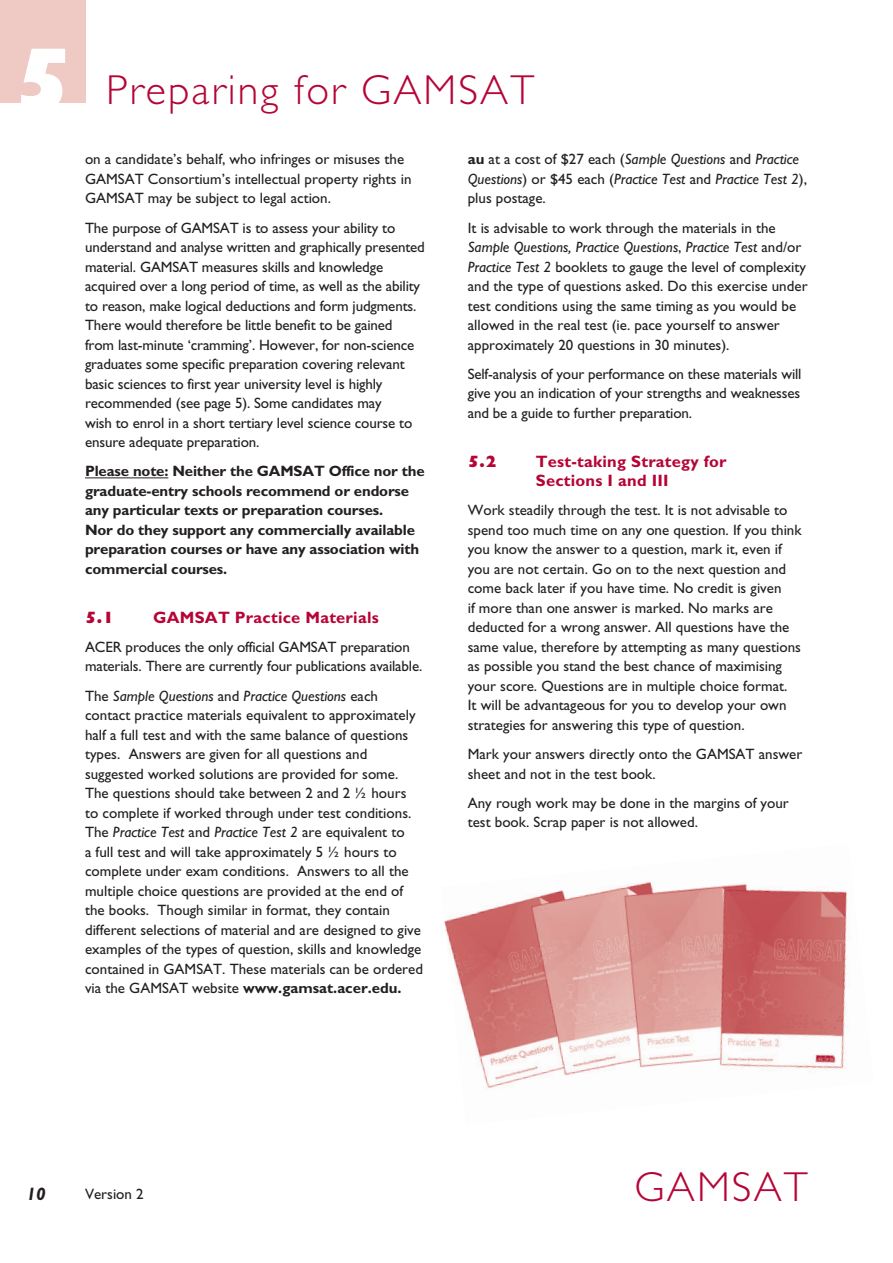
<style>
.page{position:relative;width:893px;height:1263px;background:#fff}
.page>*{position:absolute;margin:0;border:0;box-sizing:border-box;transform-origin:0 0}
.t1{font:300 42px "Gill Sans";letter-spacing:.05em;color:#b50536}
.t2{font:italic 700 18px "Gill Sans";color:#231f20}
.t3{font:700 16.5px/19.5px "Gill Sans";letter-spacing:.015em;color:#b50536}
.t4{font:800 16.5px "Gill Sans";color:#b50536}
.t5{font:15px/19.5px "Gill Sans";color:#231f20}
.t6{font:700 15px/19.5px "Gill Sans";letter-spacing:-.01em;color:#231f20}
.t7{font:italic 15px/19.5px "Gill Sans";color:#231f20}
.s1{font-weight:800;font-size:90px;color:#fff}
.s2{font-style:italic}
.s3{font-weight:700}
.s4{font-weight:700;font-style:normal}
.s5{font-style:normal}
</style>
<div class="page">
<hr style="left:85px;top:477px;width:83px;height:1px;background:#231f20">
<div style="left:0;top:0;width:85px;height:102px;background:#efc9c3"></div>
<img style="left:444px;top:881px;width:403px;height:207px">
<h1 class="t1" style="left:12px;top:66px;width:524px"><span class="s1">5</span> Preparing for GAMSAT</h1>
<p class="t5" style="left:85px;top:150px;width:328px">on a candidate’s behalf, who infringes or misuses the<br>GAMSAT Consortium’s intellectual property rights in<br>GAMSAT may be subject to legal action.</p>
<p class="t5" style="left:85px;top:218px;width:341px">The purpose of GAMSAT is to assess your ability to understand and analyse written and graphically presented material. GAMSAT measures skills and knowledge acquired over a long period of time, as well as the ability to reason, make logical deductions and form judgments.<br>There would therefore be little benefit to be gained from last-minute ‘cramming’. However, for non-science graduates some specific preparation covering relevant basic sciences to first year university level is highly recommended (see page 5). Some candidates may<br>wish to enrol in a short tertiary level science course to ensure adequate preparation.</p>
<p class="t6" style="left:85px;top:461px;width:341px">Please note: Neither the GAMSAT Office nor the graduate-entry schools recommend or endorse any particular texts or preparation courses.<br>Nor do they support any commercially available preparation courses or have any association with commercial courses.</p>
<p class="t4" style="left:85px;top:607px;width:30px">5.1</p>
<p class="t3" style="left:153px;top:607px;width:227px">GAMSAT Practice Materials</p>
<p class="t5" style="left:85px;top:637px;width:339px">ACER produces the only official GAMSAT preparation materials. There are currently four publications available.</p>
<p class="t5" style="left:85px;top:686px;width:339px">The <span class="s2">Sample Questions</span> and <span class="s2">Practice Questions</span> each contact practice materials equivalent to approximately half a full test and with the same balance of questions types. Answers are given for all questions and suggested worked solutions are provided for some.<br>The questions should take between 2 and 2 ½ hours to complete if worked through under test conditions.<br>The <span class="s2">Practice Test</span> and <span class="s2">Practice Test 2</span> are equivalent to<br>a full test and will take approximately 5 ½ hours to complete under exam conditions. Answers to all the multiple choice questions are provided at the end of the books. Though similar in format, they contain different selections of material and are designed to give examples of the types of question, skills and knowledge contained in GAMSAT. These materials can be ordered via the GAMSAT website <span class="s3">www.gamsat.acer.edu.</span></p>
<p class="t7" style="left:468px;top:150px;width:341px"><span class="s4">au</span> <span class="s5">at a cost of $27 each (</span>Sample Questions <span class="s5">and</span> Practice<br>Questions<span class="s5">) or $45 each (</span>Practice Test <span class="s5">and</span> Practice Test 2<span class="s5">), plus postage.</span></p>
<p class="t5" style="left:468px;top:218px;width:341px">It is advisable to work through the materials in the <span class="s2">Sample Questions, Practice Questions</span>, <span class="s2">Practice Test</span> and/or <span class="s2">Practice Test 2</span> booklets to gauge the level of complexity and the type of questions asked. Do this exercise under test conditions using the same timing as you would be allowed in the real test (ie. pace yourself to answer approximately 20 questions in 30 minutes).</p>
<p class="t5" style="left:468px;top:364px;width:335px;text-align:justify">Self-analysis of your performance on these materials will give you an indication of your strengths and weaknesses and be a guide to further preparation.</p>
<p class="t4" style="left:468px;top:451px;width:30px">5.2</p>
<p class="t3" style="left:536px;top:451px;width:192px">Test-taking Strategy for<br>Sections I and III</p>
<p class="t5" style="left:468px;top:501px;width:335px">Work steadily through the test. It is not advisable to spend too much time on any one question. If you think you know the answer to a question, mark it, even if you are not certain. Go on to the next question and come back later if you have time. No credit is given<br>if more than one answer is marked. No marks are deducted for a wrong answer. All questions have the same value, therefore by attempting as many questions as possible you stand the best chance of maximising your score. Questions are in multiple choice format.<br>It will be advantageous for you to develop your own strategies for answering this type of question.</p>
<p class="t5" style="left:468px;top:744px;width:336px">Mark your answers directly onto the GAMSAT answer sheet and not in the test book.</p>
<p class="t5" style="left:468px;top:793px;width:323px">Any rough work may be done in the margins of your test book. Scrap paper is not allowed.</p>
<p class="t2" style="left:27px;top:1183px;width:21px">10</p>
<p class="t5" style="left:85px;top:1184px;width:60px">Version 2</p>
<h1 class="t1" style="left:635px;top:1163px;width:175px">GAMSAT</h1>
</div>
